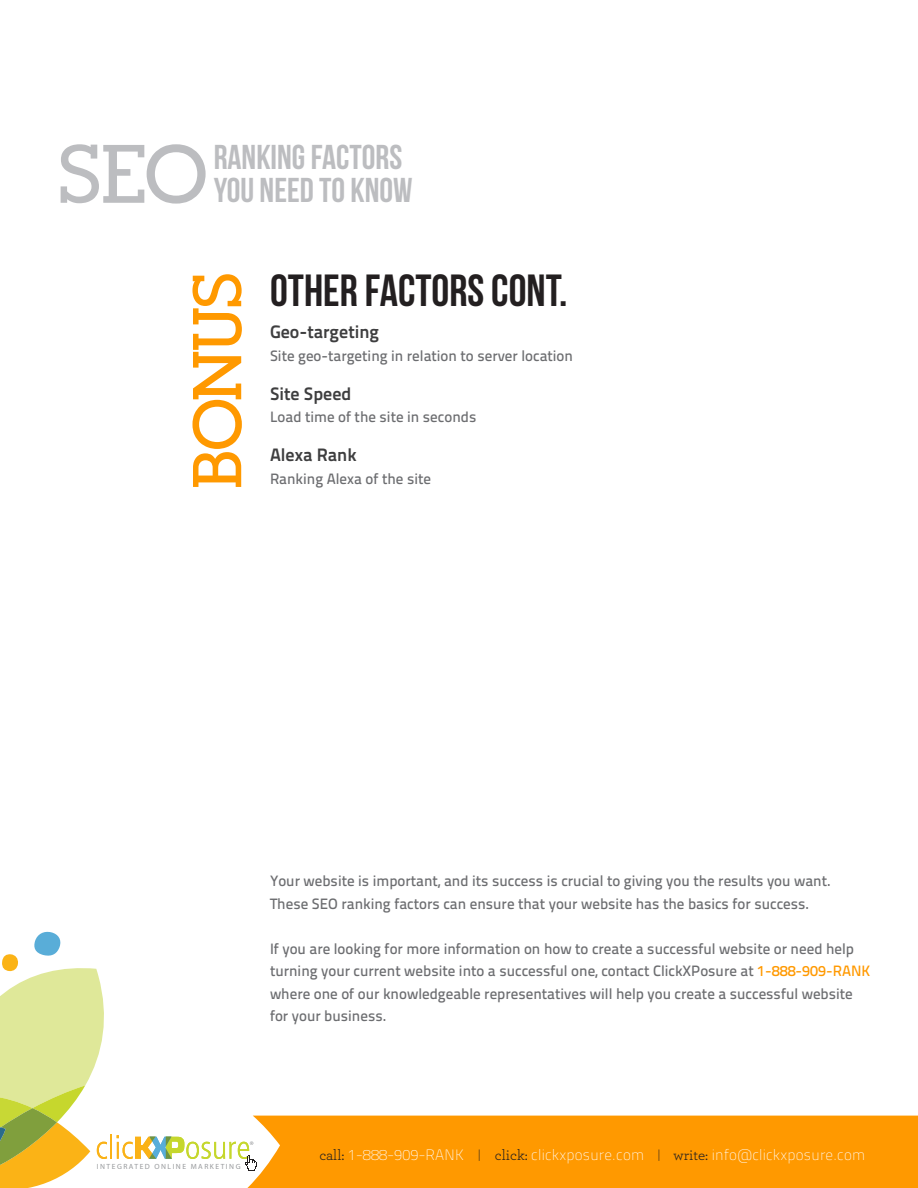
<style>
.page{position:relative;width:918px;height:1188px;background:#fff}
.page>*{position:absolute;margin:0;border:0;box-sizing:border-box;transform-origin:0 0}
.t1{font:700 81px "Alexandria FLF";color:#bcbdc0}
.t2{font:700 67.5px "Alexandria FLF";letter-spacing:-.03em;color:#f90}
.t3{font:45px "Bebas Neue";color:#231f20}
.t4{font:34.5px "Bebas Neue";color:#bcbdc0}
.t5{font:18px "Titillium Text 14 L 800 wt";color:#3e3e3f}
.t6{font:15px/22.5px "Titillium Text 14 L 600 wt";color:#6c6d70}
.t7{font:700 15px "Titillium Text 14 L";letter-spacing:.015em;color:#fff}
.t8{font:7.5px "Myriad Pro";letter-spacing:.2em;color:#97999c}
.s1{color:#f90}
.s2{font-family:"Archer";font-weight:400;color:#231f20}
.s3{color:#231f20}
</style>
<div class="page">
<div style="left:247px;top:1116px;width:671px;height:72px;background:#f90"></div>
<hr style="left:110px;top:1134px;width:2px;height:25px;background:#fab217">
<svg style="left:117px;top:1135px;width:140px;height:36px"></svg>
<svg style="left:0;top:931px;width:108px;height:257px"></svg>
<p class="t1" style="left:58px;top:132px;width:152px">SEO</p>
<p class="t4" style="left:214px;top:138px;width:190px">RANKING FACTORS</p>
<p class="t4" style="left:214px;top:171px;width:200px">YOU NEED TO KNOW</p>
<p class="t2" style="left:182px;top:490px;width:219px;rotate:-90deg">BONUS</p>
<p class="t3" style="left:270px;top:266px;width:299px">OTHER FACTORS CONT.</p>
<p class="t5" style="left:270px;top:321px;width:111px">Geo-targeting</p>
<p class="t6" style="left:270px;top:344px;width:305px">Site geo-targeting in relation to server location</p>
<p class="t5" style="left:270px;top:382px;width:83px">Site Speed</p>
<p class="t6" style="left:270px;top:406px;width:208px">Load time of the site in seconds</p>
<p class="t5" style="left:270px;top:444px;width:88px">Alexa Rank</p>
<p class="t6" style="left:270px;top:467px;width:163px">Ranking Alexa of the site</p>
<p class="t6" style="left:270px;top:870px;width:562px">Your website is important, and its success is crucial to giving you the results you want.<br>These SEO ranking factors can ensure that your website has the basics for success.</p>
<p class="t6" style="left:270px;top:937px;width:602px">If you are looking for more information on how to create a successful website or need help turning your current website into a successful one, contact ClickXPosure at <span class="s1">1-888-909-RANK </span>where one of our knowledgeable representatives will help you create a successful website for your business.</p>
<p class="t8" style="left:97px;top:1163px;width:145px">INTEGRATED ONLINE MARKETING</p>
<p class="t7" style="left:319px;top:1146px;width:547px"><span class="s2">call:</span> 1-888-909-RANK <span class="s3">|</span> <span class="s2">click:</span> clickxposure.com <span class="s3">|</span> <span class="s2">write:</span> info@clickxposure.com</p>
</div>
